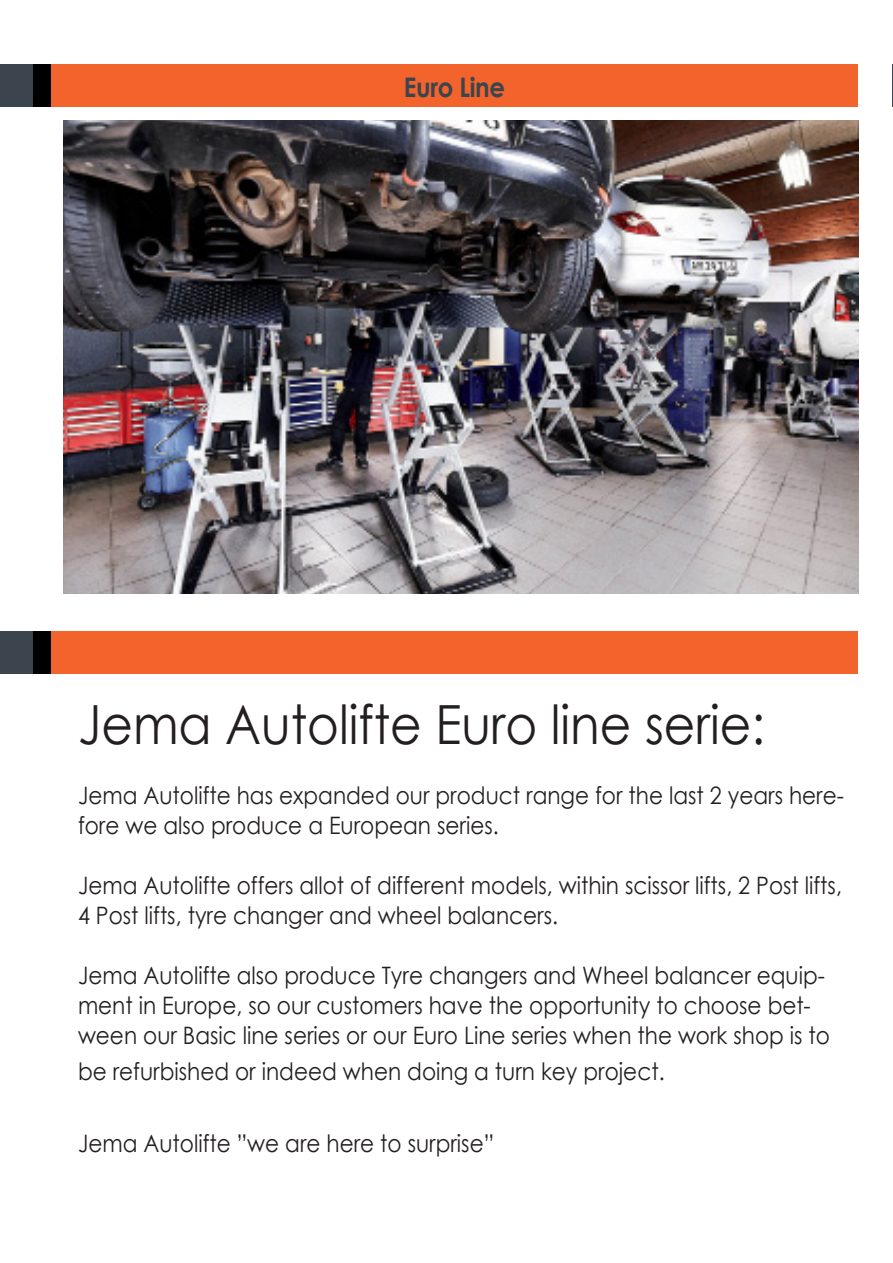
<style>
.page{position:relative;width:893px;height:1263px;background:#fff}
.page>*{position:absolute;margin:0;border:0;box-sizing:border-box;transform-origin:0 0}
.Brød{font:54px "Century Gothic";color:#231f20;scale:.9 1}
.Brød-2{font:700 27px "Century Gothic";letter-spacing:-.015em;color:#3c444d;scale:.9 1}
.Brød-3{font:24px/30px "Century Gothic";color:#231f20;scale:.9 1}
</style>
<div class="page">
<div style="left:50px;top:64px;width:808px;height:42px;background:#f2642b"></div>
<div style="left:0;top:631px;width:858px;height:43px;background:#f2642b"></div>
<div style="left:0;top:64px;width:34px;height:42px;background:#3c444d"></div>
<div style="left:0;top:631px;width:34px;height:43px;background:#3c444d"></div>
<div style="left:34px;top:64px;width:17px;height:42px;background:#000"></div>
<div style="left:34px;top:631px;width:17px;height:43px;background:#000"></div>
<hr style="left:892px;top:64px;width:1px;height:42px;background:#3c444d">
<img style="left:63px;top:120px;width:796px;height:473px">
<p class="Brød-2" style="left:404px;top:66px;width:114px">Euro Line</p>
<p class="Brød" style="left:78px;top:687px;width:765px">Jema Autolifte Euro line serie:</p>
<p class="Brød-3" style="left:78px;top:780px;width:852px">Jema Autolifte has expanded our product range for the last 2 years here&shy;fore we also produce a European series.</p>
<p class="Brød-3" style="left:78px;top:870px;width:850px">Jema Autolifte offers allot of different models, within scissor lifts, 2 Post lifts,<br>4 Post lifts, tyre changer and wheel balancers.</p>
<p class="Brød-3" style="left:78px;top:960px;width:837px">Jema Autolifte also produce Tyre changers and Wheel balancer equip&shy;ment in Europe, so our customers have the opportunity to choose bet&shy;ween our Basic line series or our Euro Line series when the work shop is to</p>
<p class="Brød-3" style="left:78px;top:1056px;width:653px">be refurbished or indeed when doing a turn key project.</p>
<p class="Brød-3" style="left:78px;top:1128px;width:464px">Jema Autolifte ”we are here to surprise”</p>
</div>
